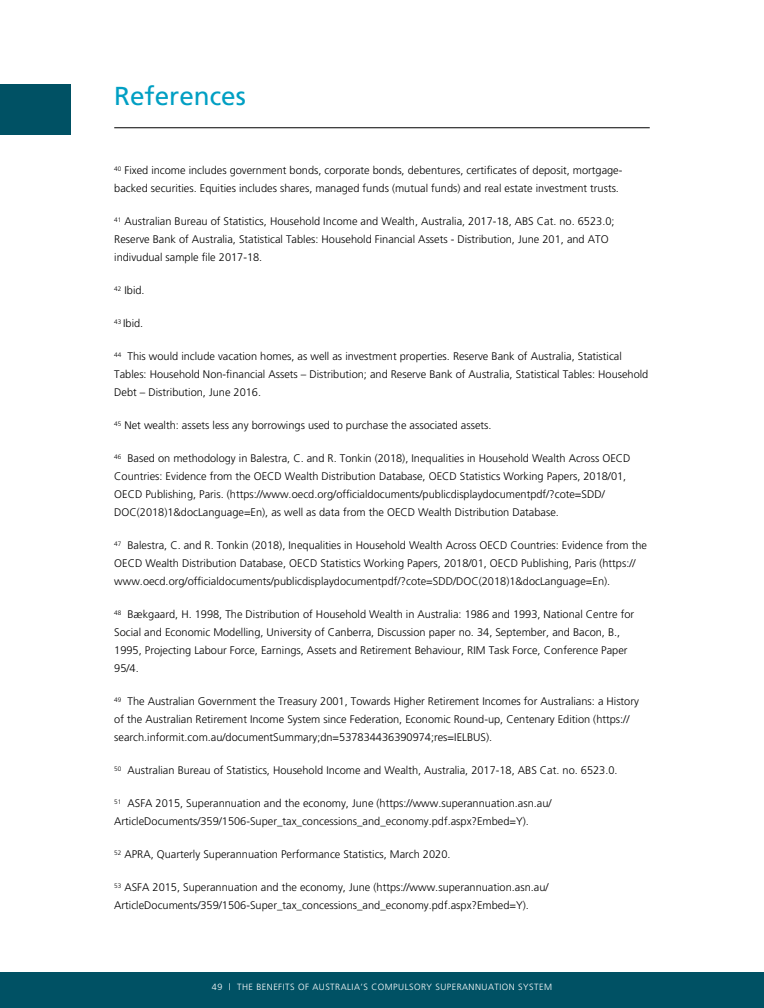
<style>
.page{position:relative;width:764px;height:1008px;background:#fff}
.page>*{position:absolute;margin:0;border:0;box-sizing:border-box;transform-origin:0 0}
.Headline{font:26px "Frutiger";color:#009fc3}
.Body_Text{font:300 11px/18px "Frutiger";color:#000}
.t1{font:300 9px "Frutiger";letter-spacing:.05em;color:#fff}
</style>
<div class="page">
<div style="left:0;top:972px;width:763px;height:36px;background:#005164"></div>
<div style="left:0;top:84px;width:70px;height:51px;background:#005164"></div>
<hr style="left:114px;top:128px;width:535px;height:1px;background:#000">
<p class="Headline" style="left:114px;top:80px;width:133px">References</p>
<p class="Body_Text" style="left:114px;top:162px;width:509px"><sup>40</sup> Fixed income includes government bonds, corporate bonds, debentures, certificates of deposit, mortgage&shy;backed securities. Equities includes shares, managed funds (mutual funds) and real estate investment trusts.</p>
<p class="Body_Text" style="left:114px;top:213px;width:501px"><sup>41</sup> Australian Bureau of Statistics, Household Income and Wealth, Australia, 2017-18, ABS Cat. no. 6523.0;<br>Reserve Bank of Australia, Statistical Tables: Household Financial Assets - Distribution, June 201, and ATO indivudual sample file 2017-18.</p>
<p class="Body_Text" style="left:114px;top:282px;width:32px"><sup>42</sup> Ibid.</p>
<p class="Body_Text" style="left:114px;top:315px;width:31px"><sup>43</sup> Ibid.</p>
<p class="Body_Text" style="left:114px;top:348px;width:535px"><sup>44</sup> This would include vacation homes, as well as investment properties. Reserve Bank of Australia, Statistical<br>Tables: Household Non-financial Assets – Distribution; and Reserve Bank of Australia, Statistical Tables: Household<br>Debt – Distribution, June 2016.</p>
<p class="Body_Text" style="left:114px;top:417px;width:378px"><sup>45</sup> Net wealth: assets less any borrowings used to purchase the associated assets.</p>
<p class="Body_Text" style="left:114px;top:450px;width:517px"><sup>46</sup> Based on methodology in Balestra, C. and R. Tonkin (2018), Inequalities in Household Wealth Across OECD Countries: Evidence from the OECD Wealth Distribution Database, OECD Statistics Working Papers, 2018/01, OECD Publishing, Paris. (https://www.oecd.org/officialdocuments/publicdisplaydocumentpdf/?cote=SDD/ DOC(2018)1&amp;docLanguage=En), as well as data from the OECD Wealth Distribution Database.</p>
<p class="Body_Text" style="left:114px;top:537px;width:534px"><sup>47</sup> Balestra, C. and R. Tonkin (2018), Inequalities in Household Wealth Across OECD Countries: Evidence from the<br>OECD Wealth Distribution Database, OECD Statistics Working Papers, 2018/01, OECD Publishing, Paris (https:// www.oecd.org/officialdocuments/publicdisplaydocumentpdf/?cote=SDD/DOC(2018)1&amp;docLanguage=En).</p>
<p class="Body_Text" style="left:114px;top:606px;width:521px"><sup>48</sup> Bækgaard, H. 1998, The Distribution of Household Wealth in Australia: 1986 and 1993, National Centre for Social and Economic Modelling, University of Canberra, Discussion paper no. 34, September, and Bacon, B., 1995, Projecting Labour Force, Earnings, Assets and Retirement Behaviour, RIM Task Force, Conference Paper 95/4.</p>
<p class="Body_Text" style="left:114px;top:693px;width:526px"><sup>49</sup> The Australian Government the Treasury 2001, Towards Higher Retirement Incomes for Australians: a History of the Australian Retirement Income System since Federation, Economic Round-up, Centenary Edition (https:// search.informit.com.au/documentSummary;dn=537834436390974;res=IELBUS).</p>
<p class="Body_Text" style="left:114px;top:762px;width:504px"><sup>50</sup> Australian Bureau of Statistics, Household Income and Wealth, Australia, 2017-18, ABS Cat. no. 6523.0.</p>
<p class="Body_Text" style="left:114px;top:795px;width:438px"><sup>51</sup> ASFA 2015, Superannuation and the economy, June (https://www.superannuation.asn.au/<br>ArticleDocuments/359/1506-Super_tax_concessions_and_economy.pdf.aspx?Embed=Y).</p>
<p class="Body_Text" style="left:114px;top:846px;width:337px"><sup>52</sup> APRA, Quarterly Superannuation Performance Statistics, March 2020.</p>
<p class="Body_Text" style="left:114px;top:879px;width:435px"><sup>53</sup> ASFA 2015, Superannuation and the economy, June (https://www.superannuation.asn.au/<br>ArticleDocuments/359/1506-Super_tax_concessions_and_economy.pdf.aspx?Embed=Y).</p>
<p class="t1" style="left:212px;top:982px;width:341px">49 | THE BENEFITS OF AUSTRALIA’S COMPULSORY SUPERANNUATION SYSTEM</p>
</div>
